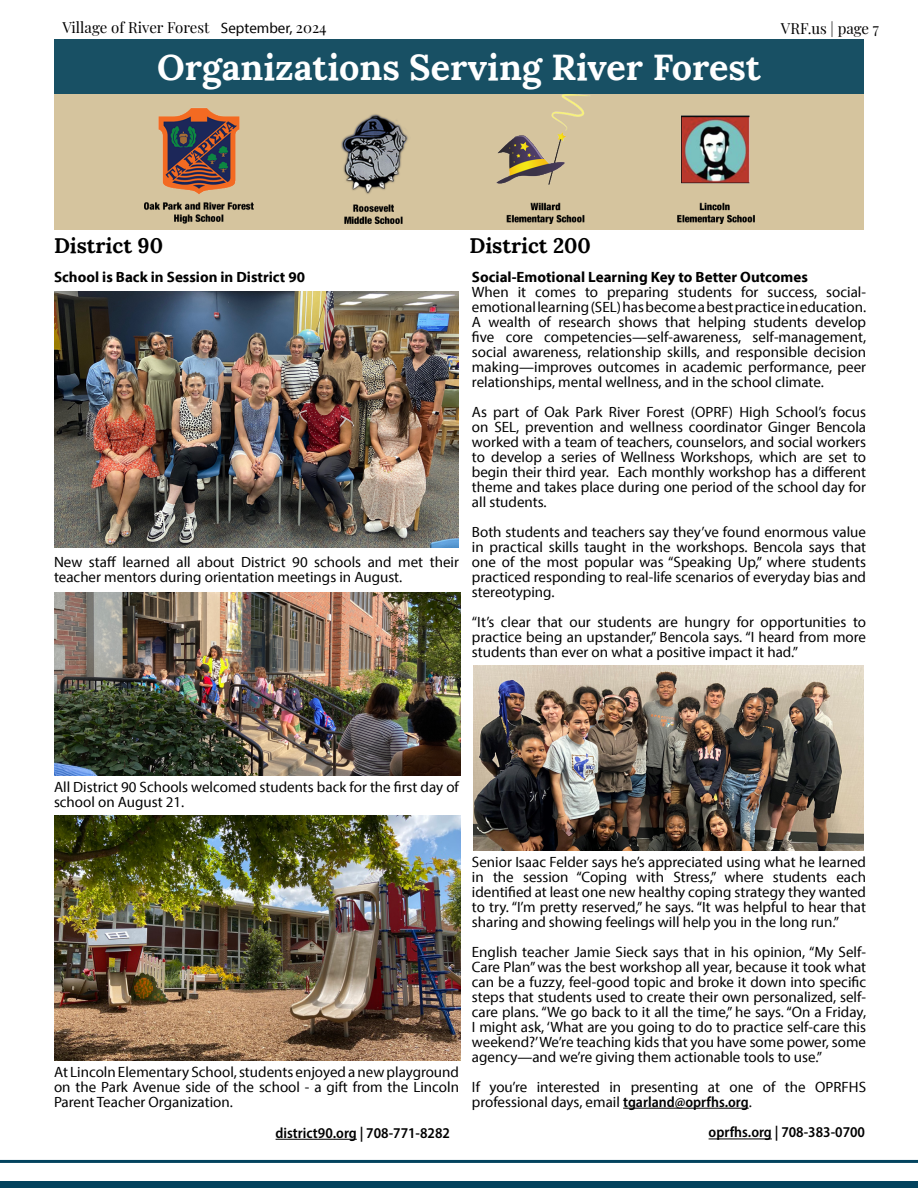
<style>
.page{position:relative;width:918px;height:1188px;background:#fff}
.page>*{position:absolute;margin:0;border:0;box-sizing:border-box;transform-origin:0 0}
.t1{font:700 36px "Lora";color:#fff}
.t2{font:700 21px "Lora";color:#000}
.t3{font:15px/15px "Myriad Pro";color:#000;text-align:justify}
.t4{font:700 15px "Myriad Pro";color:#000}
.t5{font:600 semi-condensed 15px "Myriad Pro";color:#000}
.t6{font:15px "Playfair Display";color:#000}
.s1{font-family:"Myriad Pro"}
.s2{font-weight:600;font-stretch:semi-condensed}
</style>
<div class="page">
<div style="left:0;top:1181px;width:918px;height:7px;background:#03435e"></div>
<hr style="left:0;top:1160px;width:918px;height:3px;background:#03435e">
<div style="left:54px;top:39px;width:810px;height:191px;background:#d5c49e"></div>
<hr style="left:623px;top:1108px;width:126px;height:1px;background:#000">
<hr style="left:276px;top:1139px;width:81px;height:1px;background:#000">
<div style="left:54px;top:39px;width:810px;height:55px;background:#185064"></div>
<hr style="left:709px;top:1139px;width:63px;height:1px;background:#000">
<img style="left:144px;top:95px;width:611px;height:128px">
<img style="left:54px;top:291px;width:405px;height:257px">
<img style="left:54px;top:593px;width:406px;height:183px">
<img style="left:54px;top:816px;width:406px;height:244px">
<img style="left:473px;top:666px;width:391px;height:185px">
<p class="t6" style="left:63px;top:15px;width:266px">Village of River Forest <span class="s1">September,</span> 2024</p>
<p class="t6" style="left:781px;top:16px;width:100px">VRF.us | page 7</p>
<h1 class="t1" style="left:157px;top:37px;width:605px">Organizations Serving River Forest</h1>
<h2 class="t2" style="left:54px;top:228px;width:111px">District 90</h2>
<p class="t4" style="left:54px;top:267px;width:253px">School is Back in Session in District 90</p>
<p class="t3" style="left:54px;top:554px;width:406px">New staff learned all about District 90 schools and met their teacher mentors during orientation meetings in August.</p>
<h2 class="t2" style="left:470px;top:227px;width:123px">District 200</h2>
<p class="t4" style="left:472px;top:267px;width:337px">Social-Emotional Learning Key to Better Outcomes</p>
<p class="t3" style="left:472px;top:284px;width:396px">When it comes to preparing students for success, social&shy;emotional learning (SEL) has become a best practice in education.<br>A wealth of research shows that helping students develop five core competencies—self-awareness, self-management, social awareness, relationship skills, and responsible decision making—improves outcomes in academic performance, peer relationships, mental wellness, and in the school climate.</p>
<p class="t3" style="left:472px;top:404px;width:396px">As part of Oak Park River Forest (OPRF) High School’s focus on SEL, prevention and wellness coordinator Ginger Bencola worked with a team of teachers, counselors, and social workers to develop a series of Wellness Workshops, which are set to begin their third year. Each monthly workshop has a different theme and takes place during one period of the school day for all students.</p>
<p class="t3" style="left:472px;top:524px;width:396px">Both students and teachers say they’ve found enormous value in practical skills taught in the workshops. Bencola says that one of the most popular was “Speaking Up,” where students practiced responding to real-life scenarios of everyday bias and stereotyping.</p>
<p class="t3" style="left:472px;top:614px;width:396px">“It’s clear that our students are hungry for opportunities to practice being an upstander,” Bencola says. “I heard from more students than ever on what a positive impact it had.”</p>
<p class="t3" style="left:54px;top:779px;width:406px">All District 90 Schools welcomed students back for the first day of school on August 21.</p>
<p class="t3" style="left:54px;top:1064px;width:407px">At Lincoln Elementary School, students enjoyed a new playground on the Park Avenue side of the school - a gift from the Lincoln Parent Teacher Organization.</p>
<p class="t5" style="left:276px;top:1123px;width:176px">district90.org | 708-771-8282</p>
<p class="t3" style="left:472px;top:854px;width:396px">Senior Isaac Felder says he’s appreciated using what he learned in the session “Coping with Stress,” where students each identified at least one new healthy coping strategy they wanted to try. “I’m pretty reserved,” he says. “It was helpful to hear that sharing and showing feelings will help you in the long run.”</p>
<p class="t3" style="left:472px;top:944px;width:396px">English teacher Jamie Sieck says that in his opinion, “My Self-Care Plan” was the best workshop all year, because it took what can be a fuzzy, feel-good topic and broke it down into specific steps that students used to create their own personalized, self&shy;care plans. “We go back to it all the time,” he says. “On a Friday, I might ask, ‘What are you going to do to practice self-care this weekend?’ We’re teaching kids that you have some power, some agency—and we’re giving them actionable tools to use.”</p>
<p class="t3" style="left:472px;top:1079px;width:396px">If you’re interested in presenting at one of the OPRFHS professional days, email <span class="s2">tgarland@oprfhs.org</span>.</p>
<p class="t5" style="left:709px;top:1123px;width:158px">oprfhs.org | 708-383-0700</p>
</div>
